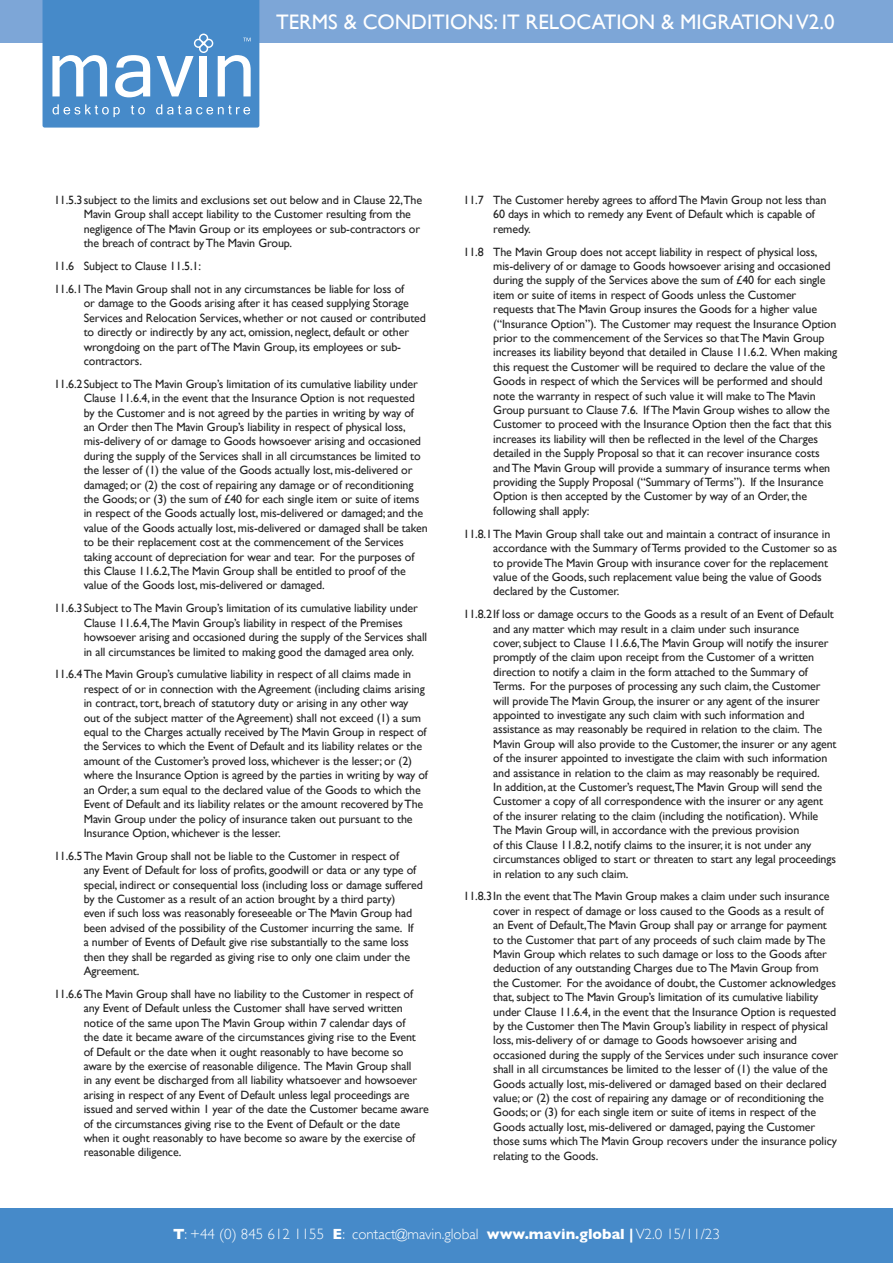
<style>
.page{position:relative;width:893px;height:1263px;background:#fff}
.page>*{position:absolute;margin:0;border:0;box-sizing:border-box;transform-origin:0 0}
.t1{font:21px "Gill Sans";color:#fff}
.t2{font:300 15px "Gill Sans";color:#fff}
.t3{font:12px/14.4px "Gill Sans";letter-spacing:-.01em;color:#222}
.s1{font-weight:700}
</style>
<div class="page">
<div style="left:0;top:0;width:893px;height:43px;background:#7da6d7"></div>
<svg style="left:43px;top:0;width:216px;height:128px"></svg>
<div style="left:0;top:1209px;width:893px;height:54px;background:#468ac9"></div>
<p class="t1" style="left:276px;top:9px;width:560px">TERMS &amp; CONDITIONS: IT RELOCATION &amp; MIGRATION V2.0</p>
<p class="t3" style="left:84px;top:193px;width:340px;text-indent:-30px">11.5.3subject to the limits and exclusions set out below and in Clause 22,The Mavin Group shall accept liability to the Customer resulting from the negligence of The Mavin Group or its employees or sub-contractors or the breach of contract by The Mavin Group.</p>
<p class="t3" style="left:54px;top:259px;width:149px">11.6 Subject to Clause 11.5.1:</p>
<p class="t3" style="left:84px;top:282px;width:344px;text-indent:-30px">11.6.1The Mavin Group shall not in any circumstances be liable for loss of<br>or damage to the Goods arising after it has ceased supplying Storage Services and Relocation Services, whether or not caused or contributed to directly or indirectly by any act, omission, neglect, default or other wrongdoing on the part of The Mavin Group, its employees or sub&shy;contractors.</p>
<p class="t3" style="left:84px;top:376px;width:345px;text-indent:-30px">11.6.2Subject to The Mavin Group’s limitation of its cumulative liability under Clause 11.6.4, in the event that the Insurance Option is not requested by the Customer and is not agreed by the parties in writing by way of an Order then The Mavin Group’s liability in respect of physical loss, mis-delivery of or damage to Goods howsoever arising and occasioned during the supply of the Services shall in all circumstances be limited to the lesser of (1) the value of the Goods actually lost, mis-delivered or damaged; or (2) the cost of repairing any damage or of reconditioning the Goods; or (3) the sum of £40 for each single item or suite of items in respect of the Goods actually lost, mis-delivered or damaged; and the value of the Goods actually lost, mis-delivered or damaged shall be taken to be their replacement cost at the commencement of the Services taking account of depreciation for wear and tear. For the purposes of this Clause 11.6.2,The Mavin Group shall be entitled to proof of the value of the Goods lost, mis-delivered or damaged.</p>
<p class="t3" style="left:84px;top:601px;width:345px;text-indent:-30px">11.6.3Subject to The Mavin Group’s limitation of its cumulative liability under Clause 11.6.4,The Mavin Group’s liability in respect of the Premises howsoever arising and occasioned during the supply of the Services shall in all circumstances be limited to making good the damaged area only.</p>
<p class="t3" style="left:84px;top:667px;width:346px;text-indent:-30px">11.6.4The Mavin Group’s cumulative liability in respect of all claims made in respect of or in connection with the Agreement (including claims arising in contract, tort, breach of statutory duty or arising in any other way<br>out of the subject matter of the Agreement) shall not exceed (1) a sum equal to the Charges actually received by The Mavin Group in respect of the Services to which the Event of Default and its liability relates or the amount of the Customer’s proved loss, whichever is the lesser; or (2) where the Insurance Option is agreed by the parties in writing by way of an Order, a sum equal to the declared value of the Goods to which the Event of Default and its liability relates or the amount recovered by The Mavin Group under the policy of insurance taken out pursuant to the Insurance Option, whichever is the lesser.</p>
<p class="t3" style="left:84px;top:848px;width:341px;text-indent:-30px">11.6.5The Mavin Group shall not be liable to the Customer in respect of<br>any Event of Default for loss of profits, goodwill or data or any type of special, indirect or consequential loss (including loss or damage suffered by the Customer as a result of an action brought by a third party)<br>even if such loss was reasonably foreseeable or The Mavin Group had been advised of the possibility of the Customer incurring the same. If<br>a number of Events of Default give rise substantially to the same loss then they shall be regarded as giving rise to only one claim under the Agreement.</p>
<p class="t3" style="left:84px;top:986px;width:347px;text-indent:-30px">11.6.6The Mavin Group shall have no liability to the Customer in respect of any Event of Default unless the Customer shall have served written notice of the same upon The Mavin Group within 7 calendar days of<br>the date it became aware of the circumstances giving rise to the Event<br>of Default or the date when it ought reasonably to have become so aware by the exercise of reasonable diligence. The Mavin Group shall<br>in any event be discharged from all liability whatsoever and howsoever arising in respect of any Event of Default unless legal proceedings are issued and served within 1 year of the date the Customer became aware of the circumstances giving rise to the Event of Default or the date when it ought reasonably to have become so aware by the exercise of reasonable diligence.</p>
<p class="t3" style="left:493px;top:193px;width:335px;text-indent:-30px">11.7 The Customer hereby agrees to afford The Mavin Group not less than<br>60 days in which to remedy any Event of Default which is capable of remedy.</p>
<p class="t3" style="left:493px;top:244px;width:345px;text-indent:-30px">11.8 The Mavin Group does not accept liability in respect of physical loss, mis-delivery of or damage to Goods howsoever arising and occasioned during the supply of the Services above the sum of £40 for each single item or suite of items in respect of Goods unless the Customer requests that The Mavin Group insures the Goods for a higher value (“Insurance Option”). The Customer may request the Insurance Option prior to the commencement of the Services so that The Mavin Group increases its liability beyond that detailed in Clause 11.6.2. When making this request the Customer will be required to declare the value of the Goods in respect of which the Services will be performed and should note the warranty in respect of such value it will make to The Mavin Group pursuant to Clause 7.6. If The Mavin Group wishes to allow the Customer to proceed with the Insurance Option then the fact that this increases its liability will then be reflected in the level of the Charges detailed in the Supply Proposal so that it can recover insurance costs and The Mavin Group will provide a summary of insurance terms when providing the Supply Proposal (“Summary of Terms”). If the Insurance Option is then accepted by the Customer by way of an Order, the following shall apply:</p>
<p class="t3" style="left:493px;top:526px;width:345px;text-indent:-30px">11.8.1The Mavin Group shall take out and maintain a contract of insurance in accordance with the Summary of Terms provided to the Customer so as to provide The Mavin Group with insurance cover for the replacement value of the Goods, such replacement value being the value of Goods declared by the Customer.</p>
<p class="t3" style="left:493px;top:607px;width:345px;text-indent:-30px">11.8.2If loss or damage occurs to the Goods as a result of an Event of Default and any matter which may result in a claim under such insurance<br>cover, subject to Clause 11.6.6,The Mavin Group will notify the insurer promptly of the claim upon receipt from the Customer of a written direction to notify a claim in the form attached to the Summary of Terms. For the purposes of processing any such claim, the Customer will provide The Mavin Group, the insurer or any agent of the insurer appointed to investigate any such claim with such information and assistance as may reasonably be required in relation to the claim. The Mavin Group will also provide to the Customer, the insurer or any agent of the insurer appointed to investigate the claim with such information and assistance in relation to the claim as may reasonably be required.<br>In addition, at the Customer’s request,The Mavin Group will send the Customer a copy of all correspondence with the insurer or any agent<br>of the insurer relating to the claim (including the notification). While The Mavin Group will, in accordance with the previous provision<br>of this Clause 11.8.2, notify claims to the insurer, it is not under any circumstances obliged to start or threaten to start any legal proceedings in relation to any such claim.</p>
<p class="t3" style="left:493px;top:889px;width:346px;text-indent:-30px">11.8.3In the event that The Mavin Group makes a claim under such insurance cover in respect of damage or loss caused to the Goods as a result of<br>an Event of Default,The Mavin Group shall pay or arrange for payment to the Customer that part of any proceeds of such claim made by The Mavin Group which relates to such damage or loss to the Goods after deduction of any outstanding Charges due to The Mavin Group from<br>the Customer. For the avoidance of doubt, the Customer acknowledges that, subject to The Mavin Group’s limitation of its cumulative liability under Clause 11.6.4, in the event that the Insurance Option is requested by the Customer then The Mavin Group’s liability in respect of physical loss, mis-delivery of or damage to Goods howsoever arising and occasioned during the supply of the Services under such insurance cover shall in all circumstances be limited to the lesser of (1) the value of the Goods actually lost, mis-delivered or damaged based on their declared value; or (2) the cost of repairing any damage or of reconditioning the Goods; or (3) for each single item or suite of items in respect of the Goods actually lost, mis-delivered or damaged, paying the Customer those sums which The Mavin Group recovers under the insurance policy relating to the Goods.</p>
<p class="t2" style="left:173px;top:1222px;width:548px"><span class="s1">T</span>: +44 (0) 845 612 1155 <span class="s1">E</span>: contact@mavin.global <span class="s1">www.mavin.global |</span> V2.0 15/11/23</p>
</div>
